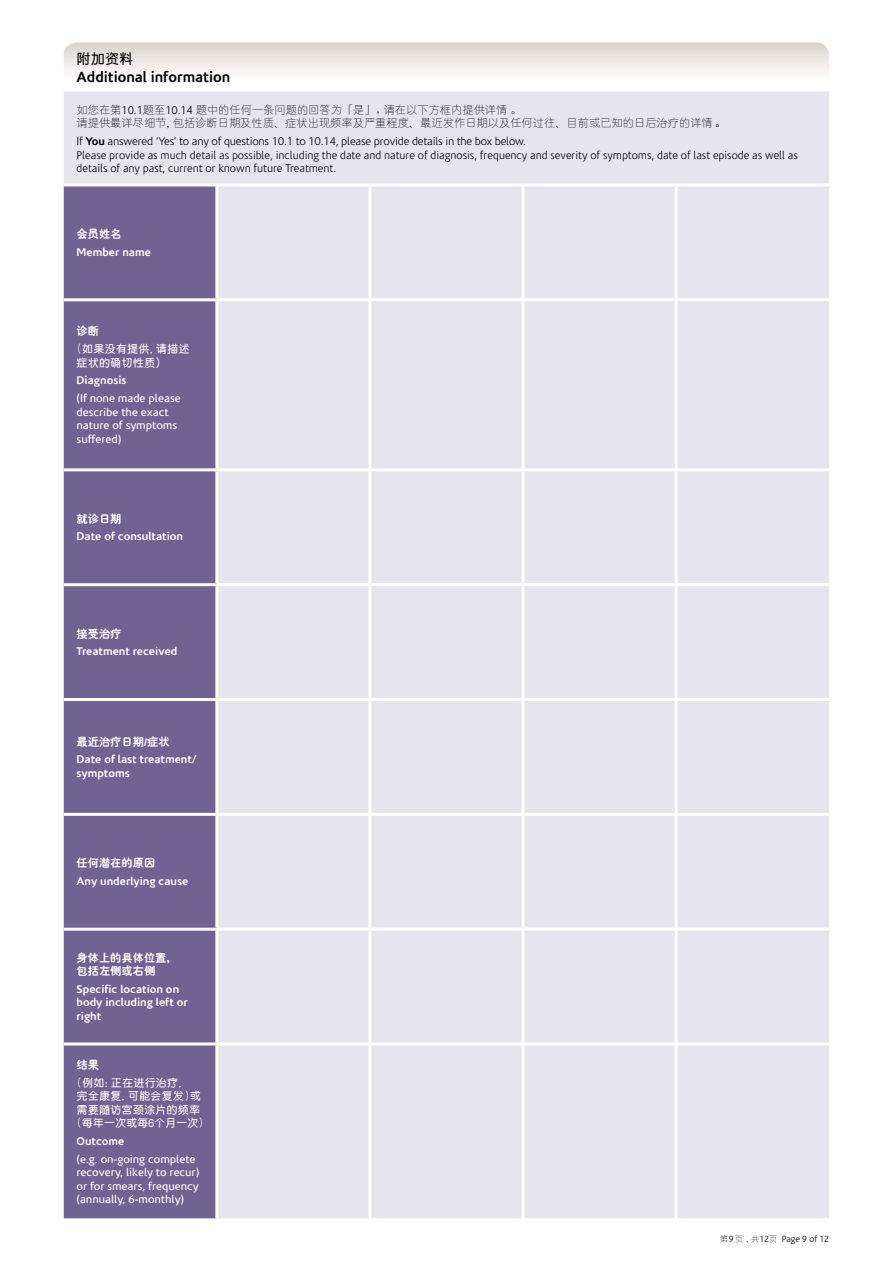
<style>
.page{position:relative;width:893px;height:1263px;background:#fff}
.page>*{position:absolute;margin:0;border:0;box-sizing:border-box;transform-origin:0 0}
.t1{font:700 15px "Corisande";color:#000}
.t2{font:14.25px "C Yuen 2 HKS Semi Bold B5 pc H";color:#000}
.t3{font:300 11.25px/13.5px "Corisande";color:#000}
.t4{font:700 11.25px/13.5px "Corisande";color:#fff}
.t5{font:11.25px/13.5px "Corisande";color:#fff}
.t6{font:11.25px/13.5px "C Yuen 2 HKS Light B5 pc H";color:#000}
.t7{font:11.25px/13.5px "C Yuen 2 HKS Semi Bold B5 pc H";color:#fff}
.t8{font:11.25px/13.5px "C Yuen 2 HKS Xbold B5 pc H";color:#fff}
.t9{font:300 9px "Corisande";color:#000}
.s1{font-family:"Corisande";font-weight:300}
.s2{font-weight:700}
.s3{font-family:"C Yuen 2 HKS Light B5 pc H";font-weight:400;font-size:8.25px}
</style>
<div class="page">
<svg style="left:64px;top:43px;width:765px;height:29px"></svg>
<div style="left:64px;top:91px;width:765px;height:1127px;background:#e6e5ee"></div>
<div style="left:64px;top:186px;width:151px;height:1032px;background:#6f6391"></div>
<hr style="left:215px;top:186px;width:3px;height:112px;background:#fff">
<hr style="left:368px;top:186px;width:3px;height:112px;background:#fff">
<hr style="left:521px;top:186px;width:3px;height:112px;background:#fff">
<hr style="left:675px;top:186px;width:3px;height:112px;background:#fff">
<hr style="left:64px;top:183px;width:765px;height:3px;background:#fff">
<hr style="left:64px;top:298px;width:306px;height:3px;background:#fff">
<hr style="left:215px;top:301px;width:3px;height:167px;background:#fff">
<hr style="left:370px;top:298px;width:153px;height:3px;background:#fff">
<hr style="left:368px;top:301px;width:3px;height:167px;background:#fff">
<hr style="left:523px;top:298px;width:153px;height:3px;background:#fff">
<hr style="left:521px;top:301px;width:3px;height:167px;background:#fff">
<hr style="left:676px;top:298px;width:153px;height:3px;background:#fff">
<hr style="left:675px;top:301px;width:3px;height:167px;background:#fff">
<hr style="left:64px;top:468px;width:306px;height:3px;background:#fff">
<hr style="left:215px;top:471px;width:3px;height:112px;background:#fff">
<hr style="left:370px;top:468px;width:153px;height:3px;background:#fff">
<hr style="left:368px;top:471px;width:3px;height:112px;background:#fff">
<hr style="left:523px;top:468px;width:153px;height:3px;background:#fff">
<hr style="left:521px;top:471px;width:3px;height:112px;background:#fff">
<hr style="left:676px;top:468px;width:153px;height:3px;background:#fff">
<hr style="left:675px;top:471px;width:3px;height:112px;background:#fff">
<hr style="left:64px;top:583px;width:306px;height:3px;background:#fff">
<hr style="left:215px;top:586px;width:3px;height:112px;background:#fff">
<hr style="left:370px;top:583px;width:153px;height:3px;background:#fff">
<hr style="left:368px;top:586px;width:3px;height:112px;background:#fff">
<hr style="left:523px;top:583px;width:153px;height:3px;background:#fff">
<hr style="left:521px;top:586px;width:3px;height:112px;background:#fff">
<hr style="left:676px;top:583px;width:153px;height:3px;background:#fff">
<hr style="left:675px;top:586px;width:3px;height:112px;background:#fff">
<hr style="left:64px;top:698px;width:306px;height:3px;background:#fff">
<hr style="left:215px;top:701px;width:3px;height:112px;background:#fff">
<hr style="left:370px;top:698px;width:153px;height:3px;background:#fff">
<hr style="left:368px;top:701px;width:3px;height:112px;background:#fff">
<hr style="left:523px;top:698px;width:153px;height:3px;background:#fff">
<hr style="left:521px;top:701px;width:3px;height:112px;background:#fff">
<hr style="left:676px;top:698px;width:153px;height:3px;background:#fff">
<hr style="left:675px;top:701px;width:3px;height:112px;background:#fff">
<hr style="left:64px;top:813px;width:306px;height:3px;background:#fff">
<hr style="left:215px;top:816px;width:3px;height:112px;background:#fff">
<hr style="left:370px;top:813px;width:153px;height:3px;background:#fff">
<hr style="left:368px;top:816px;width:3px;height:112px;background:#fff">
<hr style="left:523px;top:813px;width:153px;height:3px;background:#fff">
<hr style="left:521px;top:816px;width:3px;height:112px;background:#fff">
<hr style="left:676px;top:813px;width:153px;height:3px;background:#fff">
<hr style="left:675px;top:816px;width:3px;height:112px;background:#fff">
<hr style="left:64px;top:928px;width:306px;height:3px;background:#fff">
<hr style="left:215px;top:931px;width:3px;height:111px;background:#fff">
<hr style="left:370px;top:928px;width:153px;height:3px;background:#fff">
<hr style="left:368px;top:931px;width:3px;height:111px;background:#fff">
<hr style="left:523px;top:928px;width:153px;height:3px;background:#fff">
<hr style="left:521px;top:931px;width:3px;height:111px;background:#fff">
<hr style="left:676px;top:928px;width:153px;height:3px;background:#fff">
<hr style="left:675px;top:931px;width:3px;height:111px;background:#fff">
<hr style="left:64px;top:1042px;width:306px;height:3px;background:#fff">
<hr style="left:215px;top:1045px;width:3px;height:173px;background:#fff">
<hr style="left:370px;top:1042px;width:153px;height:3px;background:#fff">
<hr style="left:368px;top:1045px;width:3px;height:173px;background:#fff">
<hr style="left:523px;top:1042px;width:153px;height:3px;background:#fff">
<hr style="left:521px;top:1045px;width:3px;height:173px;background:#fff">
<hr style="left:676px;top:1042px;width:153px;height:3px;background:#fff">
<hr style="left:675px;top:1045px;width:3px;height:173px;background:#fff">
<p class="t2" style="left:77px;top:53px;width:59px">附加資料</p>
<h1 class="t1" style="left:77px;top:68px;width:155px">Additional information</h1>
<p class="t6" style="left:77px;top:104px;width:648px">如您在第<span class="s1">10.1</span>題至<span class="s1">10.14</span> 題中的任何一條問題的回答為「是」，請在以下方框內提供詳情。<br>請提供最詳盡細節, 包括診斷日期及性質﹑症狀出現頻率及嚴重程度﹑最近發作日期以及任何過往﹑目前或已知的日後治療的詳情。</p>
<p class="t3" style="left:77px;top:135px;width:723px">If <span class="s2">You</span> answered ‘Yes’ to any of questions 10.1 to 10.14, please provide details in the box below.<br>Please provide as much detail as possible, including the date and nature of diagnosis, frequency and severity of symptoms, date of last episode as well as details of any past, current or known future Treatment.</p>
<p class="t8" style="left:77px;top:228px;width:47px">會員姓名</p>
<p class="t4" style="left:77px;top:245px;width:76px">Member name</p>
<p class="t8" style="left:77px;top:326px;width:24px">診斷</p>
<p class="t7" style="left:77px;top:344px;width:115px">(如果沒有提供, 請描述症狀的確切性質）</p>
<p class="t4" style="left:77px;top:374px;width:51px">Diagnosis</p>
<p class="t5" style="left:77px;top:392px;width:106px">(If none made please describe the exact nature of symptoms suffered)</p>
<p class="t8" style="left:77px;top:513px;width:47px">就診日期</p>
<p class="t4" style="left:77px;top:530px;width:108px">Date of consultation</p>
<p class="t8" style="left:77px;top:628px;width:47px">接受治療</p>
<p class="t4" style="left:77px;top:645px;width:102px">Treatment received</p>
<p class="t8" style="left:77px;top:736px;width:95px">最近治療日期/症狀</p>
<p class="t4" style="left:77px;top:753px;width:122px">Date of last treatment/ symptoms</p>
<p class="t8" style="left:77px;top:858px;width:80px">任何潛在的原因</p>
<p class="t4" style="left:77px;top:874px;width:113px">Any underlying cause</p>
<p class="t8" style="left:77px;top:952px;width:95px">身體上的具體位置,包括左側或右側</p>
<p class="t4" style="left:77px;top:982px;width:113px">Specific location on body including left or right</p>
<p class="t8" style="left:77px;top:1059px;width:24px">結果</p>
<p class="t7" style="left:77px;top:1077px;width:129px">(例如: 正在進行治療,<br>完全康復, 可能會復發)或需要隨訪宮頸塗片的頻率(每年一次或每6個月一次)</p>
<p class="t4" style="left:77px;top:1134px;width:49px">Outcome</p>
<p class="t5" style="left:77px;top:1152px;width:124px">(e.g. on-going complete recovery, likely to recur) or for smears, frequency (annually, 6-monthly)</p>
<p class="t9" style="left:720px;top:1234px;width:111px"><span class="s3">第</span>9<span class="s3">頁</span><sub>，</sub><span class="s3">共</span>12<span class="s3">頁</span> Page 9 of 12</p>
</div>
